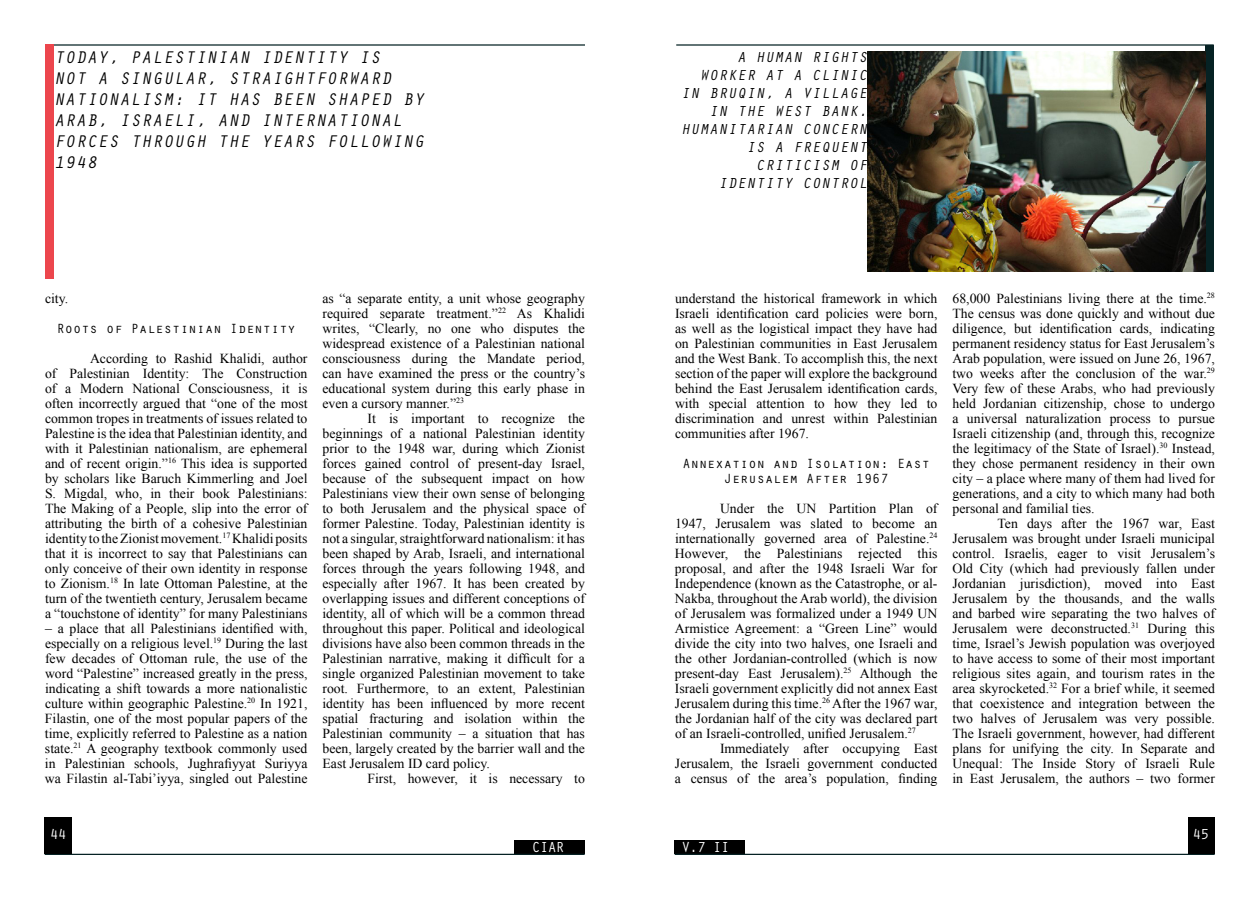
<style>
.page{position:relative;width:1260px;height:900px;background:#fff}
.page>*{position:absolute;margin:0;border:0;box-sizing:border-box;transform-origin:0 0}
.t1{font:italic 17.5px/21px "Orator Std";color:#000}
.t2{font:italic 15px/18px "Orator Std";color:#000;text-align:right}
.t3{font:15px "Orator Std";letter-spacing:-.075em;color:#fff}
.t4{font:13.75px/15px "Times New Roman";color:#000;text-align:justify}
.t5{font:13.75px/15px "Orator Std";color:#000;text-align:center}
</style>
<div class="page">
<div style="left:514px;top:841px;width:71px;height:13px;background:#000"></div>
<hr style="left:45px;top:854px;width:540px;height:1px;background:#062224">
<div style="left:45px;top:817px;width:27px;height:37px;background:#000"></div>
<svg style="left:533px;top:840px;width:31px;height:1px"></svg>
<hr style="left:48px;top:44px;width:537px;height:2px;background:#062224">
<div style="left:45px;top:44px;width:9px;height:234px;background:#ec464d"></div>
<div style="left:675px;top:841px;width:70px;height:13px;background:#000"></div>
<hr style="left:675px;top:854px;width:540px;height:1px;background:#062224">
<div style="left:1188px;top:817px;width:27px;height:37px;background:#000"></div>
<hr style="left:676px;top:44px;width:538px;height:2px;background:#062224">
<div style="left:1205px;top:45px;width:9px;height:227px;background:#062224"></div>
<img style="left:868px;top:52px;width:338px;height:220px">
<p class="t1" style="left:54px;top:46px;width:376px">TODAY, PALESTINIAN IDENTITY IS<br>NOT A SINGULAR, STRAIGHTFORWARD<br>NATIONALISM: IT HAS BEEN SHAPED BY<br>ARAB, ISRAELI, AND INTERNATIONAL<br>FORCES THROUGH THE YEARS FOLLOWING<br>1948</p>
<p class="t4" style="left:45px;top:291px;width:25px">city.</p>
<p class="t5" style="left:57px;top:320px;width:241px">Roots of Palestinian Identity</p>
<p class="t4" style="left:45px;top:351px;width:264px;text-indent:45px">According to Rashid Khalidi, author of Palestinian Identity: The Construction of a Modern National Consciousness, it is often incorrectly argued that “one of the most common tropes in treatments of issues related to Palestine is the idea that Palestinian identity, and with it Palestinian nationalism, are ephemeral and of recent origin.”<sup>16</sup> This idea is supported by scholars like Baruch Kimmerling and Joel S. Migdal, who, in their book Palestinians:<br>The Making of a People, slip into the error of attributing the birth of a cohesive Palestinian identity to the Zionist movement.<sup>17</sup> Khalidi posits that it is incorrect to say that Palestinians can only conceive of their own identity in response to Zionism.<sup>18</sup> In late Ottoman Palestine, at the turn of the twentieth century, Jerusalem became a “touchstone of identity” for many Palestinians</p>
<p class="t4" style="left:45px;top:621px;width:264px">– a place that all Palestinians identified with, especially on a religious level.<sup>19</sup> During the last few decades of Ottoman rule, the use of the word “Palestine” increased greatly in the press, indicating a shift towards a more nationalistic culture within geographic Palestine.<sup>20</sup> In 1921, Filastin, one of the most popular papers of the time, explicitly referred to Palestine as a nation state.<sup>21</sup> A geography textbook commonly used in Palestinian schools, Jughrafiyyat Suriyya wa Filastin al-Tabi’iyya, singled out Palestine</p>
<p class="t4" style="left:322px;top:291px;width:264px">as “a separate entity, a unit whose geography required separate treatment.”<sup>22</sup> As Khalidi writes, “Clearly, no one who disputes the widespread existence of a Palestinian national consciousness during the Mandate period, can have examined the press or the country’s educational system during this early phase in even a cursory manner.”<sup>23</sup></p>
<p class="t4" style="left:322px;top:411px;width:264px;text-indent:45px">It is important to recognize the beginnings of a national Palestinian identity prior to the 1948 war, during which Zionist forces gained control of present-day Israel, because of the subsequent impact on how Palestinians view their own sense of belonging to both Jerusalem and the physical space of former Palestine. Today, Palestinian identity is not a singular, straightforward nationalism: it has been shaped by Arab, Israeli, and international forces through the years following 1948, and especially after 1967. It has been created by overlapping issues and different conceptions of identity, all of which will be a common thread throughout this paper. Political and ideological divisions have also been common threads in the Palestinian narrative, making it difficult for a single organized Palestinian movement to take root. Furthermore, to an extent, Palestinian identity has been influenced by more recent spatial fracturing and isolation within the Palestinian community – a situation that has been, largely created by the barrier wall and the East Jerusalem ID card policy.</p>
<p class="t4" style="left:368px;top:771px;width:219px">First, however, it is necessary to</p>
<p class="t3" style="left:50px;top:824px;width:18px">44</p>
<p class="t3" style="left:532px;top:836px;width:34px">CIAR</p>
<p class="t2" style="left:681px;top:47px;width:192px">A HUMAN RIGHTS<br>WORKER AT A CLINIC<br>IN BRUQIN, A VILLAGE<br>IN THE WEST BANK.<br>HUMANITARIAN CONCERN<br>IS A FREQUENT<br>CRITICISM OF<br>IDENTITY CONTROL</p>
<p class="t4" style="left:675px;top:291px;width:264px">understand the historical framework in which Israeli identification card policies were born, as well as the logistical impact they have had on Palestinian communities in East Jerusalem and the West Bank. To accomplish this, the next section of the paper will explore the background behind the East Jerusalem identification cards, with special attention to how they led to discrimination and unrest within Palestinian communities after 1967.</p>
<p class="t5" style="left:683px;top:455px;width:249px">Annexation and Isolation: East<br>Jerusalem After 1967</p>
<p class="t4" style="left:675px;top:501px;width:264px;text-indent:45px">Under the UN Partition Plan of 1947, Jerusalem was slated to become an internationally governed area of Palestine.<sup>24<br></sup>However, the Palestinians rejected this proposal, and after the 1948 Israeli War for Independence (known as the Catastrophe, or al-Nakba, throughout the Arab world), the division of Jerusalem was formalized under a 1949 UN Armistice Agreement: a “Green Line” would divide the city into two halves, one Israeli and the other Jordanian-controlled (which is now present-day East Jerusalem).<sup>25</sup> Although the Israeli government explicitly did not annex East Jerusalem during this time.<sup>26</sup> After the 1967 war, the Jordanian half of the city was declared part of an Israeli-controlled, unified Jerusalem.<sup>27</sup></p>
<p class="t4" style="left:675px;top:741px;width:264px;text-indent:45px">Immediately after occupying East Jerusalem, the Israeli government conducted a census of the area’s population, finding</p>
<p class="t4" style="left:952px;top:291px;width:264px">68,000 Palestinians living there at the time.<sup>28<br></sup>The census was done quickly and without due diligence, but identification cards, indicating permanent residency status for East Jerusalem’s Arab population, were issued on June 26, 1967, two weeks after the conclusion of the war.<sup>29<br></sup>Very few of these Arabs, who had previously held Jordanian citizenship, chose to undergo a universal naturalization process to pursue Israeli citizenship (and, through this, recognize the legitimacy of the State of Israel).<sup>30</sup> Instead, they chose permanent residency in their own city – a place where many of them had lived for generations, and a city to which many had both personal and familial ties.</p>
<p class="t4" style="left:952px;top:516px;width:264px;text-indent:45px">Ten days after the 1967 war, East Jerusalem was brought under Israeli municipal control. Israelis, eager to visit Jerusalem’s Old City (which had previously fallen under Jordanian jurisdiction), moved into East Jerusalem by the thousands, and the walls and barbed wire separating the two halves of Jerusalem were deconstructed.<sup>31</sup> During this time, Israel’s Jewish population was overjoyed to have access to some of their most important religious sites again, and tourism rates in the area skyrocketed.<sup>32</sup> For a brief while, it seemed that coexistence and integration between the two halves of Jerusalem was very possible.<br>The Israeli government, however, had different plans for unifying the city. In Separate and Unequal: The Inside Story of Israeli Rule in East Jerusalem, the authors – two former</p>
<p class="t3" style="left:681px;top:836px;width:50px">V.7 II</p>
<p class="t3" style="left:1193px;top:824px;width:18px">45</p>
</div>
